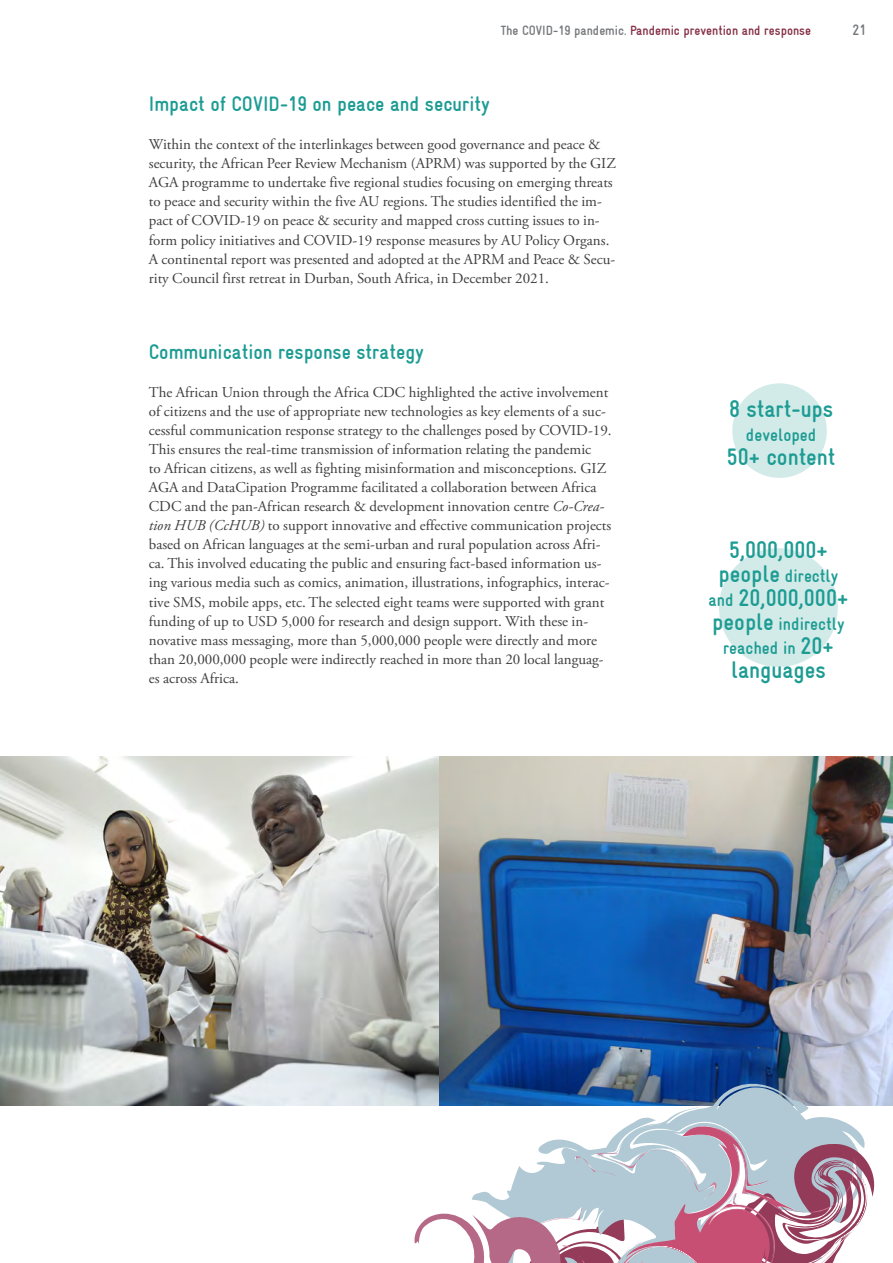
<style>
.page{position:relative;width:893px;height:1263px;background:#fff}
.page>*{position:absolute;margin:0;border:0;box-sizing:border-box;transform-origin:0 0}
.t1{font:700 condensed 24px "Gravur";color:#1d9c93}
.t2{font:700 condensed 21px "Gravur";color:#1d9c93}
.t3{font:700 condensed 18px/24px "Gravur";color:#1d9c93;text-align:center}
.t4{font:15px/19px "Adobe Garamond Pro";color:#3e3e3f}
.t5{font:700 condensed 15px "Gravur";color:#76787b}
.t6{font:700 condensed 13.5px "Gravur";color:#863148}
.s1{color:#76787b}
.s2{font-style:italic}
.s3{font-size:24px}
.s4{font-size:18px}
</style>
<div class="page">
<img style="left:0;top:756px;width:893px;height:349px">
<div style="left:719px;top:548px;width:119px;height:119px;background:#d2ebe9;border-radius:50%"></div>
<div style="left:732px;top:383px;width:95px;height:95px;background:#d2ebe9;border-radius:50%"></div>
<svg style="left:472px;top:1082px;width:397px;height:43px"></svg>
<svg style="left:414px;top:1125px;width:461px;height:138px"></svg>
<p class="t6" style="left:501px;top:22px;width:312px"><span class="s1">The COVID-19 pandemic.</span> Pandemic prevention and response</p>
<h2 class="t2" style="left:149px;top:92px;width:342px">Impact of COVID-19 on peace and security</h2>
<p class="t4" style="left:149px;top:136px;width:469px">Within the context of the interlinkages between good governance and peace &amp; security, the African Peer Review Mechanism (APRM) was supported by the GIZ AGA programme to undertake five regional studies focusing on emerging threats to peace and security within the five AU regions. The studies identified the im&shy;pact of COVID-19 on peace &amp; security and mapped cross cutting issues to in&shy;form policy initiatives and COVID-19 response measures by AU Policy Organs.<br>A continental report was presented and adopted at the APRM and Peace &amp; Secu&shy;rity Council first retreat in Durban, South Africa, in December 2021.</p>
<p class="t5" style="left:852px;top:21px;width:15px">21</p>
<h2 class="t2" style="left:149px;top:340px;width:276px">Communication response strategy</h2>
<p class="t4" style="left:149px;top:383px;width:464px">The African Union through the Africa CDC highlighted the active involvement of citizens and the use of appropriate new technologies as key elements of a suc&shy;cessful communication response strategy to the challenges posed by COVID-19.<br>This ensures the real-time transmission of information relating the pandemic<br>to African citizens, as well as fighting misinformation and misconceptions. GIZ AGA and DataCipation Programme facilitated a collaboration between Africa CDC and the pan-African research &amp; development innovation centre <span class="s2">Co-Crea&shy;tion HUB (CcHUB)</span> to support innovative and effective communication projects based on African languages at the semi-urban and rural population across Afri&shy;ca. This involved educating the public and ensuring fact-based information us&shy;ing various media such as comics, animation, illustrations, infographics, interac&shy;tive SMS, mobile apps, etc. The selected eight teams were supported with grant funding of up to USD 5,000 for research and design support. With these in&shy;novative mass messaging, more than 5,000,000 people were directly and more than 20,000,000 people were indirectly reached in more than 20 local languag&shy;es across Africa.</p>
<h1 class="t1" style="left:729px;top:395px;width:106px">8 start-ups</h1>
<p class="t3" style="left:746px;top:423px;width:72px">developed</p>
<h1 class="t1" style="left:727px;top:443px;width:110px">50+ content</h1>
<h1 class="t1" style="left:729px;top:537px;width:100px">5,000,000+</h1>
<p class="t3" style="left:718px;top:564px;width:121px"><span class="s3">people</span> directly</p>
<h1 class="t1" style="left:709px;top:585px;width:141px"><span class="s4">and</span> 20,000,000+</h1>
<p class="t3" style="left:712px;top:612px;width:134px"><span class="s3">people</span> indirectly reached in <span class="s3">20+</span></p>
<h1 class="t1" style="left:731px;top:657px;width:96px">languages</h1>
</div>
